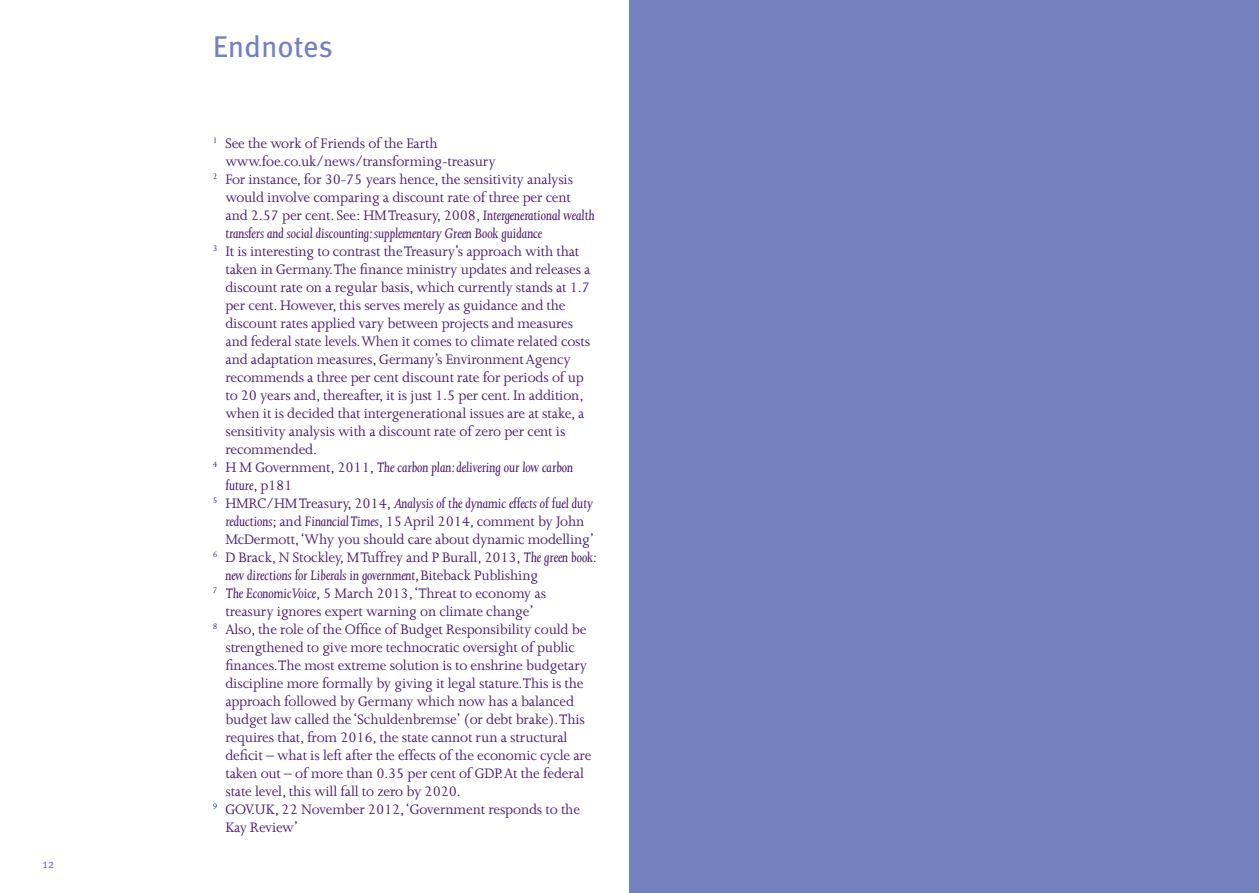
<style>
.page{position:relative;width:1259px;height:893px;background:#fff}
.page>*{position:absolute;margin:0;border:0;box-sizing:border-box;transform-origin:0 0}
.t1{font:30px "Meta OT";letter-spacing:-.005em;color:#7481bf}
.t2{font:15.75px "Joanna";letter-spacing:-.01em;color:#48166d}
.t3{font:italic 15.75px "Joanna";letter-spacing:-.01em;color:#48166d}
.t4{font:12px "Meta OT";color:#7481bf}
.s1{font-style:italic}
.s2{font-style:normal}
</style>
<div class="page">
<div style="left:629px;top:0;width:630px;height:893px;background:#7481bf"></div>
<p class="t4" style="left:43px;top:856px;width:13px">12</p>
<h1 class="t1" style="left:213px;top:28px;width:122px">Endnotes</h1>
<p class="t2" style="left:213px;top:135px;width:226px"><sup>1</sup> See the work of Friends of the Earth</p>
<p class="t2" style="left:225px;top:153px;width:272px">www.foe.co.uk/news/transforming-treasury</p>
<p class="t2" style="left:213px;top:171px;width:362px"><sup>2</sup> For instance, for 30-75 years hence, the sensitivity analysis</p>
<p class="t2" style="left:225px;top:189px;width:347px">would involve comparing a discount rate of three per cent</p>
<p class="t2" style="left:225px;top:207px;width:371px">and 2.57 per cent. See: HM Treasury, 2008, <span class="s1">Intergenerational wealth</span></p>
<p class="t3" style="left:225px;top:225px;width:318px">transfers and social discounting: supplementary Green Book guidance</p>
<p class="t2" style="left:213px;top:243px;width:368px"><sup>3</sup> It is interesting to contrast the Treasury’s approach with that</p>
<p class="t2" style="left:225px;top:261px;width:367px">taken in Germany. The finance ministry updates and releases a</p>
<p class="t2" style="left:225px;top:279px;width:366px">discount rate on a regular basis, which currently stands at 1.7</p>
<p class="t2" style="left:225px;top:297px;width:342px">per cent. However, this serves merely as guidance and the</p>
<p class="t2" style="left:225px;top:315px;width:349px">discount rates applied vary between projects and measures</p>
<p class="t2" style="left:225px;top:333px;width:366px">and federal state levels. When it comes to climate related costs</p>
<p class="t2" style="left:225px;top:351px;width:347px">and adaptation measures, Germany’s Environment Agency</p>
<p class="t2" style="left:225px;top:369px;width:360px">recommends a three per cent discount rate for periods of up</p>
<p class="t2" style="left:225px;top:387px;width:360px">to 20 years and, thereafter, it is just 1.5 per cent. In addition,</p>
<p class="t2" style="left:225px;top:405px;width:360px">when it is decided that intergenerational issues are at stake, a</p>
<p class="t2" style="left:225px;top:423px;width:341px">sensitivity analysis with a discount rate of zero per cent is</p>
<p class="t2" style="left:225px;top:441px;width:93px">recommended.</p>
<p class="t3" style="left:213px;top:459px;width:362px"><sup>4</sup> <span class="s2">H M Government, 2011,</span> The carbon plan: delivering our low carbon</p>
<p class="t3" style="left:225px;top:477px;width:69px">future<span class="s2">, p181</span></p>
<p class="t3" style="left:213px;top:495px;width:382px"><sup>5</sup> <span class="s2">HMRC/HM Treasury, 2014,</span> Analysis of the dynamic effects of fuel duty</p>
<p class="t2" style="left:225px;top:513px;width:360px"><span class="s1">reductions</span>; and <span class="s1">Financial Times</span>, 15 April 2014, comment by John</p>
<p class="t2" style="left:225px;top:531px;width:370px">McDermott, ‘Why you should care about dynamic modelling’</p>
<p class="t2" style="left:213px;top:549px;width:386px"><sup>6</sup> D Brack, N Stockley, M Tuffrey and P Burall, 2013, <span class="s1">The green book:</span></p>
<p class="t3" style="left:225px;top:567px;width:314px">new directions for Liberals in government, <span class="s2">Biteback Publishing</span></p>
<p class="t2" style="left:213px;top:585px;width:335px"><sup>7</sup> <span class="s1">The Economic Voice</span>, 5 March 2013, ‘Threat to economy as</p>
<p class="t2" style="left:225px;top:603px;width:310px">treasury ignores expert warning on climate change’</p>
<p class="t2" style="left:213px;top:621px;width:375px"><sup>8</sup> Also, the role of the Office of Budget Responsibility could be</p>
<p class="t2" style="left:225px;top:639px;width:351px">strengthened to give more technocratic oversight of public</p>
<p class="t2" style="left:225px;top:657px;width:363px">finances. The most extreme solution is to enshrine budgetary</p>
<p class="t2" style="left:225px;top:675px;width:360px">discipline more formally by giving it legal stature. This is the</p>
<p class="t2" style="left:225px;top:693px;width:350px">approach followed by Germany which now has a balanced</p>
<p class="t2" style="left:225px;top:711px;width:361px">budget law called the ‘Schuldenbremse’ (or debt brake). This</p>
<p class="t2" style="left:225px;top:729px;width:343px">requires that, from 2016, the state cannot run a structural</p>
<p class="t2" style="left:225px;top:747px;width:367px">deficit – what is left after the effects of the economic cycle are</p>
<p class="t2" style="left:225px;top:765px;width:360px">taken out – of more than 0.35 per cent of GDP. At the federal</p>
<p class="t2" style="left:225px;top:783px;width:237px">state level, this will fall to zero by 2020.</p>
<p class="t2" style="left:213px;top:801px;width:369px"><sup>9</sup> GOV.UK, 22 November 2012, ‘Government responds to the</p>
<p class="t2" style="left:225px;top:819px;width:74px">Kay Review’</p>
</div>
